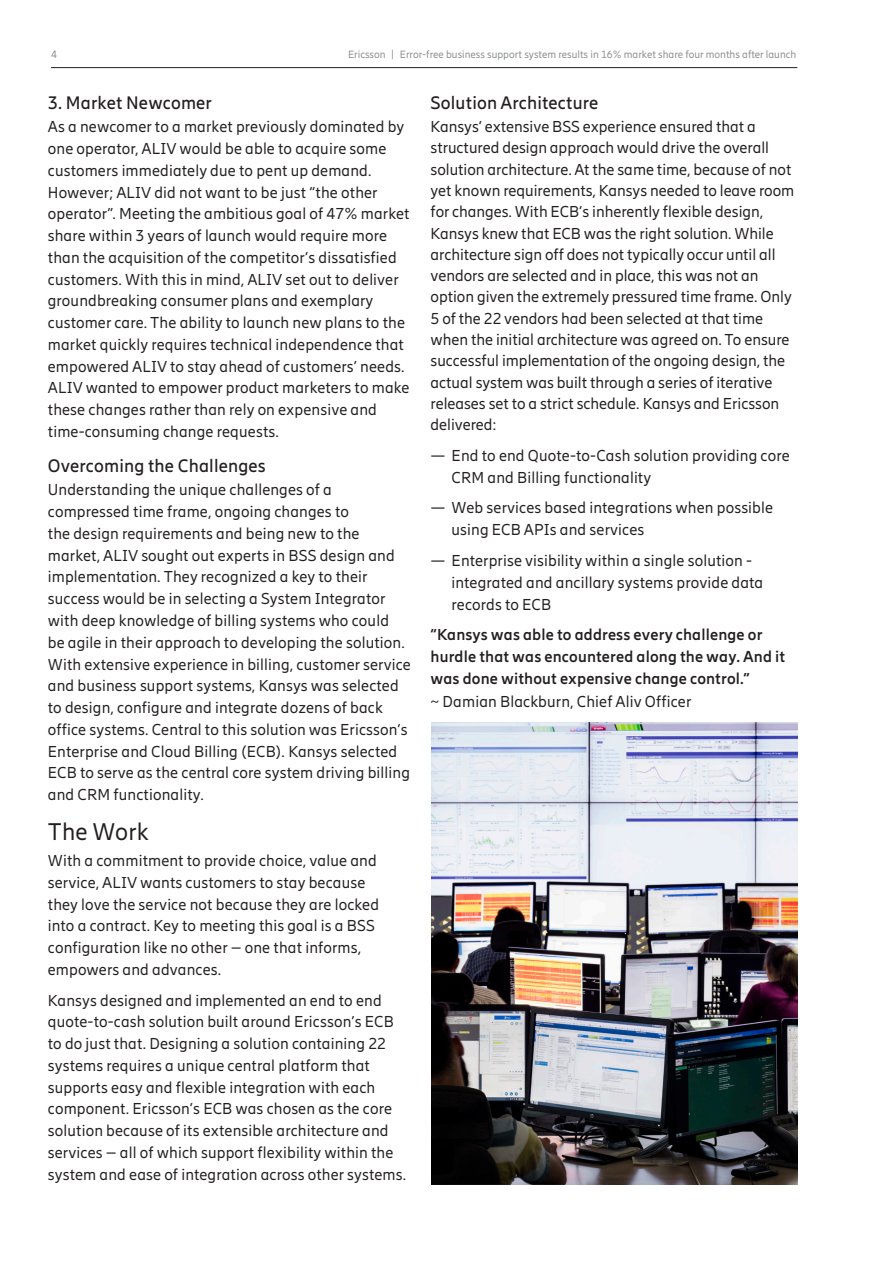
<style>
.page{position:relative;width:893px;height:1263px;background:#fff}
.page>*{position:absolute;margin:0;border:0;box-sizing:border-box;transform-origin:0 0}
.Title-2-B{font:24px "Ericsson Hilda";letter-spacing:.01em;color:#231f20}
.Title-3-black{font:500 18px "Ericsson Hilda";letter-spacing:.01em;color:#231f20}
.Body-first-para{font:15.75px/21.8px "Ericsson Hilda";letter-spacing:.01em;color:#231f20}
.Body{font:15.75px/21.8px "Ericsson Hilda";letter-spacing:.01em;color:#231f20}
.Body-2{font:700 15.75px/21.8px "Ericsson Hilda";letter-spacing:.01em;color:#231f20}
.t1{font:10.5px "Ericsson Hilda";color:#8b8d90}
</style>
<div class="page">
<hr style="left:51px;top:67px;width:746px;height:1px;background:#231f20">
<img style="left:431px;top:723px;width:366px;height:462px">
<p class="t1" style="left:51px;top:49px;width:7px">4</p>
<p class="t1" style="left:348px;top:49px;width:450px">Ericsson | Error-free business support system results in 16% market share four months after launch</p>
<p class="Title-3-black" style="left:48px;top:92px;width:166px">3. Market Newcomer</p>
<p class="Body-first-para" style="left:48px;top:116px;width:363px">As a newcomer to a market previously dominated by one operator, ALIV would be able to acquire some customers immediately due to pent up demand.<br>However; ALIV did not want to be just “the other operator”. Meeting the ambitious goal of 47% market share within 3 years of launch would require more than the acquisition of the competitor’s dissatisfied customers. With this in mind, ALIV set out to deliver groundbreaking consumer plans and exemplary customer care. The ability to launch new plans to the market quickly requires technical independence that empowered ALIV to stay ahead of customers’ needs.<br>ALIV wanted to empower product marketers to make these changes rather than rely on expensive and time-consuming change requests.</p>
<p class="Title-3-black" style="left:48px;top:455px;width:219px">Overcoming the Challenges</p>
<p class="Body-first-para" style="left:48px;top:479px;width:365px">Understanding the unique challenges of a compressed time frame, ongoing changes to<br>the design requirements and being new to the market, ALIV sought out experts in BSS design and implementation. They recognized a key to their success would be in selecting a System Integrator with deep knowledge of billing systems who could<br>be agile in their approach to developing the solution.<br>With extensive experience in billing, customer service and business support systems, Kansys was selected to design, configure and integrate dozens of back office systems. Central to this solution was Ericsson’s Enterprise and Cloud Billing (ECB). Kansys selected ECB to serve as the central core system driving billing and CRM functionality.</p>
<p class="Title-2-B" style="left:48px;top:818px;width:102px">The Work</p>
<p class="Body-first-para" style="left:48px;top:850px;width:333px">With a commitment to provide choice, value and service, ALIV wants customers to stay because they love the service not because they are locked into a contract. Key to meeting this goal is a BSS configuration like no other – one that informs, empowers and advances.</p>
<p class="Body" style="left:48px;top:989px;width:360px">Kansys designed and implemented an end to end quote-to-cash solution built around Ericsson’s ECB to do just that. Designing a solution containing 22 systems requires a unique central platform that supports easy and flexible integration with each component. Ericsson’s ECB was chosen as the core solution because of its extensible architecture and services – all of which support flexibility within the system and ease of integration across other systems.</p>
<p class="Title-3-black" style="left:431px;top:92px;width:169px">Solution Architecture</p>
<p class="Body-first-para" style="left:431px;top:116px;width:365px;line-height:21.3px">Kansys’ extensive BSS experience ensured that a structured design approach would drive the overall solution architecture. At the same time, because of not yet known requirements, Kansys needed to leave room for changes. With ECB’s inherently flexible design, Kansys knew that ECB was the right solution. While architecture sign off does not typically occur until all vendors are selected and in place, this was not an option given the extremely pressured time frame. Only 5 of the 22 vendors had been selected at that time when the initial architecture was agreed on. To ensure successful implementation of the ongoing design, the actual system was built through a series of iterative releases set to a strict schedule. Kansys and Ericsson delivered:</p>
<p class="Body-first-para" style="left:452px;top:445px;width:340px;text-indent:-21px">— End to end Quote-to-Cash solution providing core<br>CRM and Billing functionality</p>
<p class="Body-first-para" style="left:452px;top:497px;width:323px;text-indent:-21px">— Web services based integrations when possible using ECB APIs and services</p>
<p class="Body-first-para" style="left:452px;top:550px;width:313px;text-indent:-21px">— Enterprise visibility within a single solution - integrated and ancillary systems provide data records to ECB</p>
<p class="Body-2" style="left:431px;top:624px;width:356px">“Kansys was able to address every challenge or hurdle that was encountered along the way. And it was done without expensive change control.”</p>
<p class="Body-first-para" style="left:431px;top:691px;width:262px">~ Damian Blackburn, Chief Aliv Officer</p>
</div>
